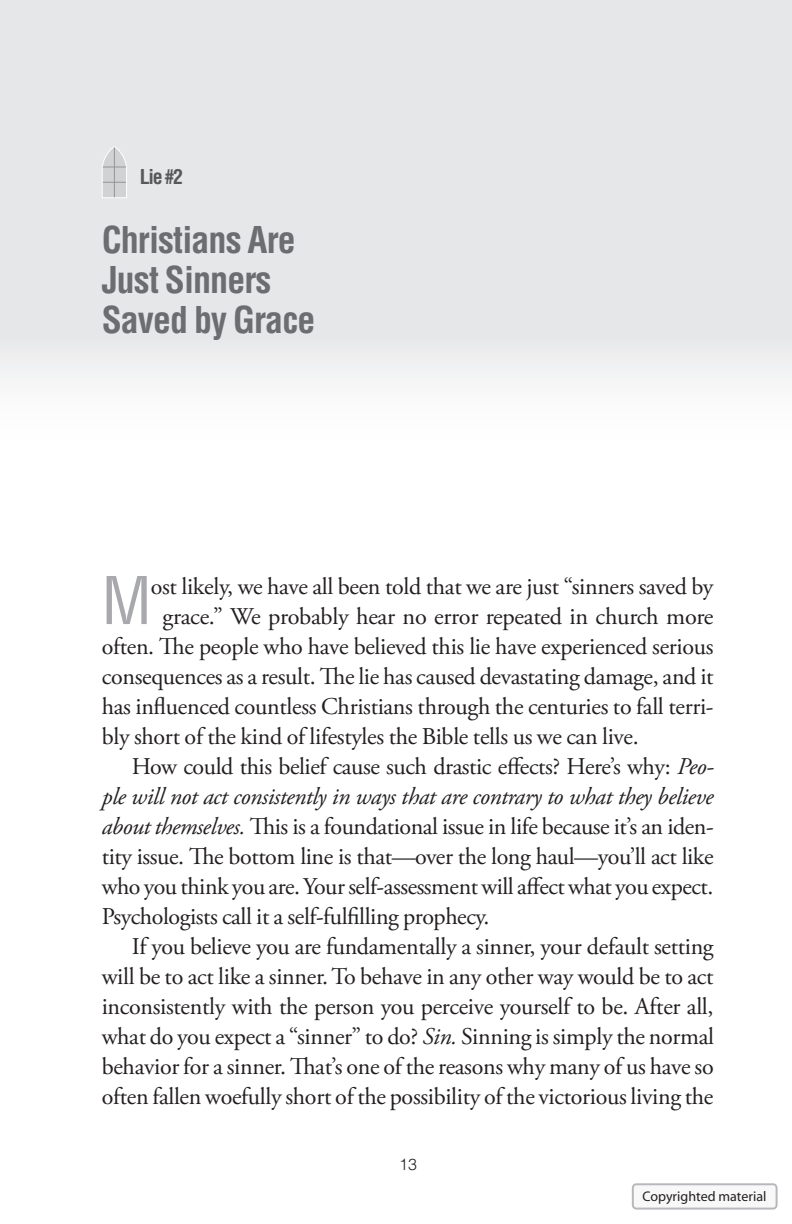
<style>
.page{position:relative;width:792px;height:1224px;background:#fff}
.page>*{position:absolute;margin:0;border:0;box-sizing:border-box;transform-origin:0 0}
.t1{font:condensed 64px "Helvetica";color:#a8a9ad}
.t2{font:700 condensed 36px/40px "Helvetica";letter-spacing:-.025em;color:#6c6d70}
.t3{font:24px "Adobe Garamond Pro";letter-spacing:-.015em;color:#231f20}
.t4{font:italic 24px "Adobe Garamond Pro";letter-spacing:-.02em;color:#231f20}
.t5{font:700 condensed 20px "Helvetica";color:#57585a}
.t6{font:300 16px "Helvetica";color:#231f20}
.t7{font:14px "Myriad";color:#231f20}
.s1{font-style:italic}
</style>
<div class="page">
<svg style="left:101px;top:145px;width:26px;height:54px"></svg>
<svg style="left:631px;top:1183px;width:146px;height:26px"></svg>
<p class="t5" style="left:140px;top:165px;width:45px">Lie #2</p>
<h2 class="t2" style="left:102px;top:220px;width:215px">Christians Are<br>Just Sinners<br>Saved by Grace</h2>
<h1 class="t1" style="left:102px;top:560px;width:51px">M</h1>
<p class="t3" style="left:151px;top:572px;width:564px">ost likely, we have all been told that we are just “sinners saved by</p>
<p class="t3" style="left:162px;top:602px;width:552px">grace.” We probably hear no error repeated in church more</p>
<p class="t3" style="left:102px;top:632px;width:613px">often. The people who have believed this lie have experienced serious</p>
<p class="t3" style="left:102px;top:662px;width:613px">consequences as a result. The lie has caused devastating damage, and it</p>
<p class="t3" style="left:102px;top:692px;width:613px">has influenced countless Christians through the centuries to fall terri-</p>
<p class="t3" style="left:102px;top:722px;width:538px">bly short of the kind of lifestyles the Bible tells us we can live.</p>
<p class="t3" style="left:132px;top:752px;width:583px">How could this belief cause such drastic effects? Here’s why: <span class="s1">Peo-</span></p>
<p class="t4" style="left:102px;top:782px;width:613px">ple will not act consistently in ways that are contrary to what they believe</p>
<p class="t3" style="left:102px;top:812px;width:613px"><span class="s1">about themselves.</span> This is a foundational issue in life because it’s an iden-</p>
<p class="t3" style="left:102px;top:842px;width:613px">tity issue. The bottom line is that—over the long haul—you’ll act like</p>
<p class="t3" style="left:102px;top:872px;width:613px">who you think you are. Your self-assessment will affect what you expect.</p>
<p class="t3" style="left:102px;top:902px;width:389px">Psychologists call it a self-fulfilling prophecy.</p>
<p class="t3" style="left:132px;top:932px;width:583px">If you believe you are fundamentally a sinner, your default setting</p>
<p class="t3" style="left:102px;top:962px;width:613px">will be to act like a sinner. To behave in any other way would be to act</p>
<p class="t3" style="left:102px;top:992px;width:613px">inconsistently with the person you perceive yourself to be. After all,</p>
<p class="t3" style="left:102px;top:1022px;width:613px">what do you expect a “sinner” to do? <span class="s1">Sin.</span> Sinning is simply the normal</p>
<p class="t3" style="left:102px;top:1052px;width:613px">behavior for a sinner. That’s one of the reasons why many of us have so</p>
<p class="t3" style="left:102px;top:1082px;width:613px">often fallen woefully short of the possibility of the victorious living the</p>
<p class="t6" style="left:399px;top:1154px;width:19px">13</p>
<p class="t7" style="left:642px;top:1188px;width:125px">Copyrighted material</p>
</div>
